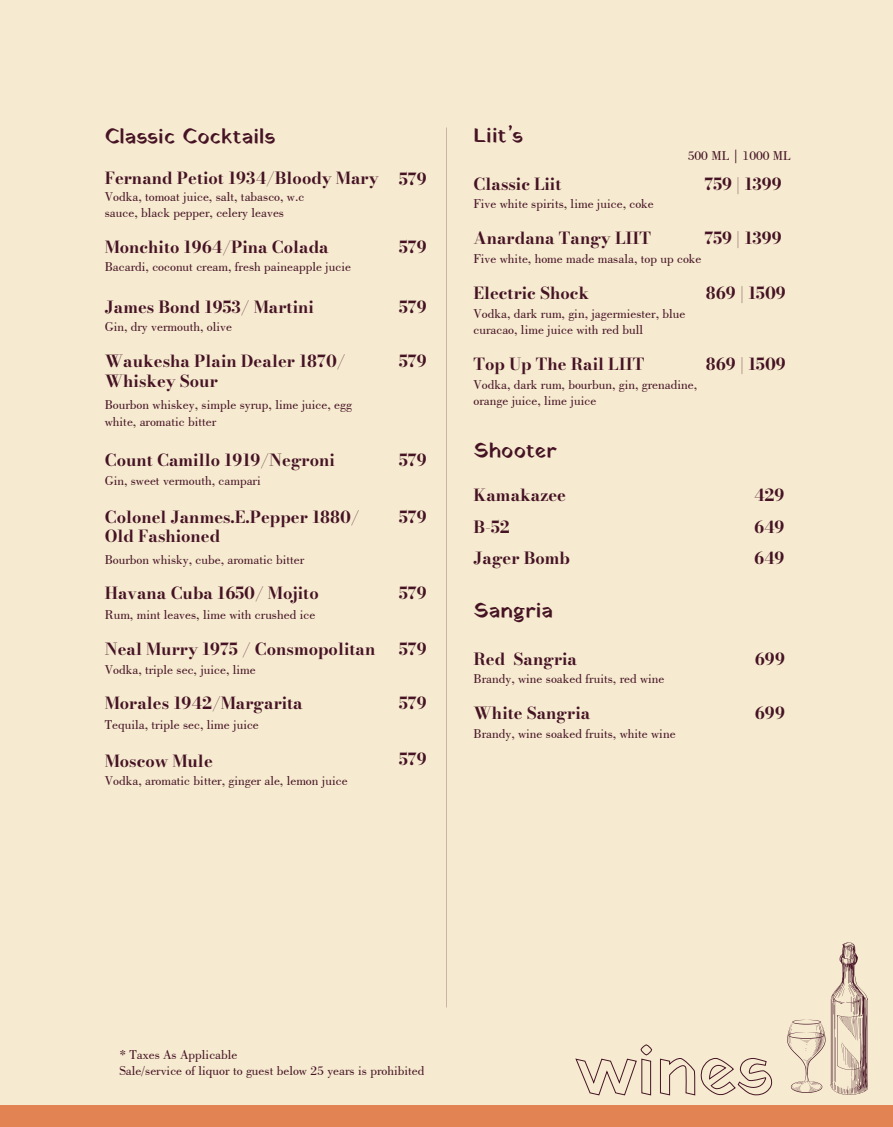
<style>
.page{position:relative;width:893px;height:1127px;background:#f6ebd0}
.page>*{position:absolute;margin:0;border:0;box-sizing:border-box;transform-origin:0 0}
.t1{font:21px "Yatra One";color:#461325}
.t2{font:16.5px/31.5px "Bodoni Moda";color:#461325}
.t3{font:13.5px/16.2px "Bodoni BT";color:#461325}
</style>
<div class="page">
<svg style="left:787px;top:1020px;width:38px;height:73px"></svg>
<svg style="left:831px;top:942px;width:37px;height:153px"></svg>
<svg style="left:575px;top:1044px;width:77px;height:52px"></svg>
<svg style="left:660px;top:1058px;width:113px;height:38px"></svg>
<div style="left:0;top:1106px;width:893px;height:21px;background:#e18353"></div>
<h1 class="t1" style="left:105px;top:122px;width:172px">Classic Cocktails</h1>
<p class="t2" style="left:105px;top:162px;width:275px">Fernand Petiot 1934/Bloody Mary</p>
<p class="t3" style="left:105px;top:188px;width:201px">Vodka, tomoat juice, salt, tabasco, w.c sauce, black pepper, celery leaves</p>
<p class="t2" style="left:105px;top:231px;width:226px">Monchito 1964/Pina Colada</p>
<p class="t3" style="left:105px;top:258px;width:248px">Bacardi, coconut cream, fresh paineapple jucie</p>
<p class="t2" style="left:105px;top:291px;width:210px">James Bond 1953/ Martini</p>
<p class="t2" style="left:105px;top:351px;width:242px;line-height:19.8px">Waukesha Plain Dealer 1870/<br>Whiskey Sour</p>
<p class="t3" style="left:105px;top:318px;width:129px">Gin, dry vermouth, olive</p>
<p class="t3" style="left:105px;top:397px;width:249px">Bourbon whiskey, simple syrup, lime juice, egg white, aromatic bitter</p>
<p class="t2" style="left:105px;top:444px;width:231px">Count Camillo 1919/Negroni</p>
<p class="t2" style="left:105px;top:507px;width:256px;line-height:19.8px">Colonel Janmes.E.Pepper 1880/<br>Old Fashioned</p>
<p class="t3" style="left:105px;top:472px;width:157px">Gin, sweet vermouth, campari</p>
<p class="t3" style="left:105px;top:552px;width:201px">Bourbon whisky, cube, aromatic bitter</p>
<p class="t2" style="left:105px;top:577px;width:215px">Havana Cuba 1650/ Mojito</p>
<p class="t2" style="left:105px;top:633px;width:272px">Neal Murry 1975 / Consmopolitan</p>
<p class="t3" style="left:105px;top:606px;width:212px">Rum, mint leaves, lime with crushed ice</p>
<p class="t2" style="left:399px;top:163px;width:29px">579</p>
<p class="t2" style="left:399px;top:231px;width:29px">579</p>
<p class="t2" style="left:399px;top:291px;width:29px">579</p>
<p class="t2" style="left:399px;top:345px;width:29px">579</p>
<p class="t2" style="left:399px;top:444px;width:29px">579</p>
<p class="t2" style="left:399px;top:501px;width:29px">579</p>
<p class="t2" style="left:399px;top:577px;width:29px">579</p>
<p class="t2" style="left:399px;top:633px;width:29px">579</p>
<p class="t3" style="left:105px;top:661px;width:152px">Vodka, triple sec, juice, lime</p>
<p class="t2" style="left:105px;top:687px;width:200px">Morales 1942/Margarita</p>
<p class="t2" style="left:399px;top:687px;width:29px">579</p>
<p class="t3" style="left:105px;top:716px;width:156px">Tequila, triple sec, lime juice</p>
<p class="t2" style="left:105px;top:745px;width:109px">Moscow Mule</p>
<p class="t2" style="left:399px;top:743px;width:29px">579</p>
<p class="t3" style="left:105px;top:772px;width:244px">Vodka, aromatic bitter, ginger ale, lemon juice</p>
<h1 class="t1" style="left:473px;top:121px;width:51px">Liit’s</h1>
<p class="t2" style="left:473px;top:168px;width:89px">Classic Liit</p>
<p class="t3" style="left:473px;top:195px;width:182px">Five white spirits, lime juice, coke</p>
<p class="t2" style="left:473px;top:222px;width:179px">Anardana Tangy LIIT</p>
<p class="t3" style="left:473px;top:250px;width:229px">Five white, home made masala, top up coke</p>
<p class="t2" style="left:473px;top:278px;width:117px">Electric Shock</p>
<p class="t3" style="left:473px;top:305px;width:213px">Vodka, dark rum, gin, jagermiester, blue curacao, lime juice with red bull</p>
<p class="t2" style="left:473px;top:348px;width:172px">Top Up The Rail LIIT</p>
<p class="t3" style="left:473px;top:376px;width:225px">Vodka, dark rum, bourbun, gin, grenadine, orange juice, lime juice</p>
<p class="t3" style="left:688px;top:148px;width:105px">500 ML | 1000 ML</p>
<p class="t2" style="left:704px;top:168px;width:79px">759 | 1399</p>
<p class="t2" style="left:704px;top:222px;width:79px">759 | 1399</p>
<p class="t2" style="left:706px;top:278px;width:82px">869 | 1509</p>
<p class="t2" style="left:706px;top:348px;width:82px">869 | 1509</p>
<h1 class="t1" style="left:473px;top:437px;width:85px">Shooter</h1>
<p class="t2" style="left:473px;top:479px;width:98px">Kamakazee<br>B-52<br>Jager Bomb</p>
<p class="t2" style="left:754px;top:479px;width:32px;text-align:justify">429<br>649<br>649</p>
<h1 class="t1" style="left:473px;top:596px;width:81px">Sangria</h1>
<p class="t2" style="left:473px;top:643px;width:105px">Red Sangria</p>
<p class="t3" style="left:473px;top:670px;width:192px">Brandy, wine soaked fruits, red wine</p>
<p class="t2" style="left:473px;top:697px;width:118px">White Sangria</p>
<p class="t3" style="left:473px;top:725px;width:204px">Brandy, wine soaked fruits, white wine</p>
<p class="t2" style="left:755px;top:643px;width:32px">699</p>
<p class="t2" style="left:755px;top:697px;width:32px">699</p>
<p class="t3" style="left:119px;top:1046px;width:307px">* Taxes As Applicable<br>Sale/service of liquor to guest below 25 years is prohibited</p>
</div>
